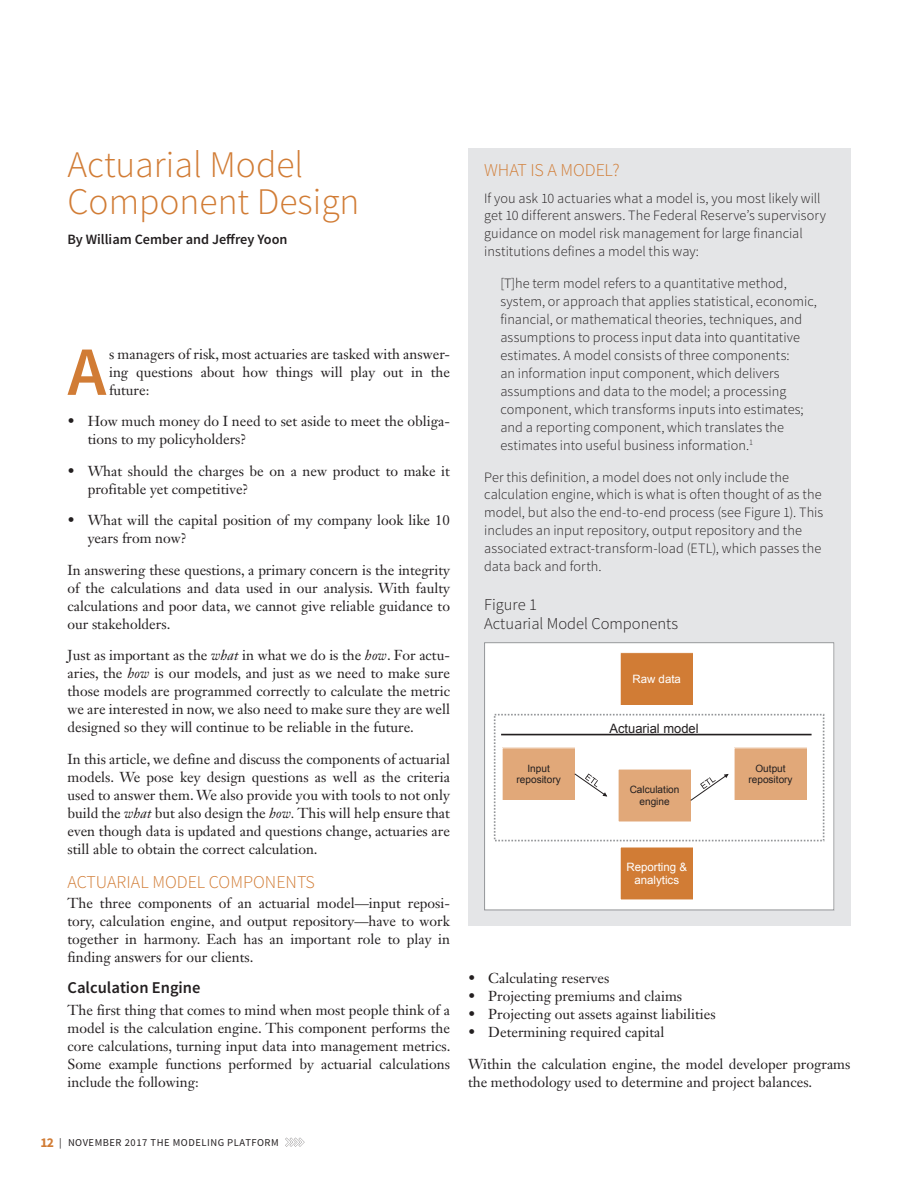
<style>
.page{position:relative;width:918px;height:1188px;background:#fff}
.page>*{position:absolute;margin:0;border:0;box-sizing:border-box;transform-origin:0 0}
.t1{font:600 69.3px "Source Sans Pro";color:#d17c35}
.t2{font:300 37.5px/37.5px "Source Sans Pro";color:#d17c35}
.t3{font:300 18px "Source Sans Pro";color:#d17c35}
.t4{font:300 16.5px/19.5px "Source Sans Pro";color:#231f20}
.t5{font:600 16.5px "Source Sans Pro";color:#231f20}
.t6{font:14.25px/18px "Janson Text LT Std";color:#231f20;text-align:justify}
.t7{font:300 14.25px/18px "Source Sans Pro";letter-spacing:.005em;color:#231f20}
.t8{font:600 14.25px "Source Sans Pro";color:#231f20}
.t9{font:12.9px "Arial";color:#231f20}
.t10{font:11.55px/13.6px "Arial";color:#fff;text-align:center}
.t11{font:10.5px "Source Sans Pro";letter-spacing:.05em;color:#231f20}
.t12{font:10.05px/11.6px "Arial";color:#231f20;text-align:center}
.s1{font-style:italic}
.s2{font-weight:700;font-size:13.5px;color:#d17c35}
</style>
<div class="page">
<svg style="left:285px;top:1138px;width:20px;height:9px"></svg>
<div style="left:468px;top:148px;width:382px;height:46px;background:#e4e5e7"></div>
<div style="left:468px;top:178px;width:382px;height:96px;background:#e4e5e7"></div>
<div style="left:468px;top:264px;width:382px;height:203px;background:#e4e5e7"></div>
<div style="left:468px;top:457px;width:382px;height:132px;background:#e4e5e7"></div>
<div style="left:468px;top:584px;width:382px;height:63px;background:#e4e5e7"></div>
<div style="left:468px;top:641px;width:382px;height:285px;background:#e4e5e7"></div>
<div style="left:484px;top:642px;width:350px;height:268px;background:#fff"></div>
<div style="left:502px;top:748px;width:73px;height:52px;background:#e1a879"></div>
<div style="left:502px;top:747px;width:74px;height:54px;border:1px solid #fff"></div>
<div style="left:618px;top:769px;width:73px;height:52px;background:#e1a879"></div>
<div style="left:618px;top:769px;width:74px;height:53px;border:1px solid #fff"></div>
<div style="left:734px;top:748px;width:73px;height:52px;background:#e1a879"></div>
<div style="left:734px;top:747px;width:74px;height:54px;border:1px solid #fff"></div>
<svg style="left:574px;top:773px;width:33px;height:24px"></svg>
<hr style="left:501px;top:734px;width:311px;height:1px;background:#231f20">
<svg style="left:690px;top:774px;width:39px;height:27px"></svg>
<div style="left:494px;top:714px;width:330px;height:127px;border:2px dashed #939598"></div>
<div style="left:620px;top:847px;width:73px;height:52px;background:#d17c35"></div>
<div style="left:620px;top:847px;width:74px;height:53px;border:1px solid #fff"></div>
<div style="left:620px;top:653px;width:73px;height:52px;background:#d17c35"></div>
<div style="left:620px;top:652px;width:74px;height:54px;border:1px solid #fff"></div>
<div style="left:484px;top:642px;width:350px;height:268px;border:1px solid #939598"></div>
<h2 class="t2" style="left:68px;top:146px;width:294px">Actuarial Model<br>Component Design</h2>
<p class="t8" style="left:68px;top:230px;width:222px">By William Cember and Jeffrey Yoon</p>
<h1 class="t1" style="left:68px;top:328px;width:40px">A</h1>
<p class="t6" style="left:109px;top:345px;width:342px">s managers of risk, most actuaries are tasked with answer&shy;ing questions about how things will play out in the future:</p>
<p class="t6" style="left:88px;top:412px;width:364px;text-indent:-20px">• How much money do I need to set aside to meet the obliga&shy;tions to my policyholders?</p>
<p class="t6" style="left:88px;top:462px;width:364px;text-indent:-20px">• What should the charges be on a new product to make it profitable yet competitive?</p>
<p class="t6" style="left:88px;top:511px;width:364px;text-indent:-20px">• What will the capital position of my company look like 10 years from now?</p>
<p class="t6" style="left:68px;top:561px;width:384px">In answering these questions, a primary concern is the integrity of the calculations and data used in our analysis. With faulty calculations and poor data, we cannot give reliable guidance to our stakeholders.</p>
<p class="t6" style="left:68px;top:646px;width:384px">Just as important as the <span class="s1">what</span> in what we do is the <span class="s1">how</span>. For actu&shy;aries, the <span class="s1">how</span> is our models, and just as we need to make sure those models are programmed correctly to calculate the metric we are interested in now, we also need to make sure they are well designed so they will continue to be reliable in the future.</p>
<p class="t6" style="left:68px;top:750px;width:384px">In this article, we define and discuss the components of actuarial models. We pose key design questions as well as the criteria used to answer them. We also provide you with tools to not only build the <span class="s1">what</span> but also design the <span class="s1">how.</span> This will help ensure that even though data is updated and questions change, actuaries are still able to obtain the correct calculation.</p>
<p class="t3" style="left:68px;top:871px;width:249px">ACTUARIAL MODEL COMPONENTS</p>
<p class="t6" style="left:68px;top:894px;width:384px">The three components of an actuarial model—input reposi&shy;tory, calculation engine, and output repository—have to work together in harmony. Each has an important role to play in finding answers for our clients.</p>
<p class="t5" style="left:68px;top:977px;width:135px">Calculation Engine</p>
<p class="t6" style="left:68px;top:1001px;width:385px">The first thing that comes to mind when most people think of a model is the calculation engine. This component performs the core calculations, turning input data into management metrics.<br>Some example functions performed by actuarial calculations include the following:</p>
<p class="t3" style="left:484px;top:159px;width:137px">WHAT IS A MODEL?</p>
<p class="t7" style="left:484px;top:189px;width:343px">If you ask 10 actuaries what a model is, you most likely will get 10 different answers. The Federal Reserve’s supervisory guidance on model risk management for large financial institutions defines a model this way:</p>
<p class="t7" style="left:500px;top:274px;width:318px">[T]he term model refers to a quantitative method, system, or approach that applies statistical, economic, financial, or mathematical theories, techniques, and assumptions to process input data into quantitative estimates. A model consists of three components:<br>an information input component, which delivers assumptions and data to the model; a processing component, which transforms inputs into estimates; and a reporting component, which translates the estimates into useful business information.<sup>1</sup></p>
<p class="t7" style="left:484px;top:468px;width:341px">Per this definition, a model does not only include the calculation engine, which is what is often thought of as the model, but also the end-to-end process (see Figure 1). This includes an input repository, output repository and the associated extract-transform-load (ETL), which passes the data back and forth.</p>
<p class="t4" style="left:484px;top:595px;width:195px">Figure 1<br>Actuarial Model Components</p>
<p class="t10" style="left:632px;top:673px;width:50px">Raw data</p>
<p class="t12" style="left:517px;top:763px;width:46px">Input repository</p>
<p class="t9" style="left:609px;top:720px;width:91px">Actuarial model</p>
<p class="t12" style="left:630px;top:784px;width:51px">Calculation engine</p>
<p class="t10" style="left:626px;top:860px;width:62px">Reporting &amp; analytics</p>
<p class="t12" style="left:748px;top:763px;width:46px">Output repository</p>
<p class="t6" style="left:468px;top:969px;width:143px">• Calculating reserves</p>
<p class="t6" style="left:468px;top:987px;width:216px">• Projecting premiums and claims</p>
<p class="t6" style="left:468px;top:1005px;width:249px">• Projecting out assets against liabilities</p>
<p class="t6" style="left:468px;top:1023px;width:198px">• Determining required capital</p>
<p class="t6" style="left:468px;top:1055px;width:384px">Within the calculation engine, the model developer programs the methodology used to determine and project balances.</p>
<p class="t11" style="left:40px;top:1136px;width:240px"><span class="s2">12</span> | NOVEMBER 2017 THE MODELING PLATFORM</p>
</div>
